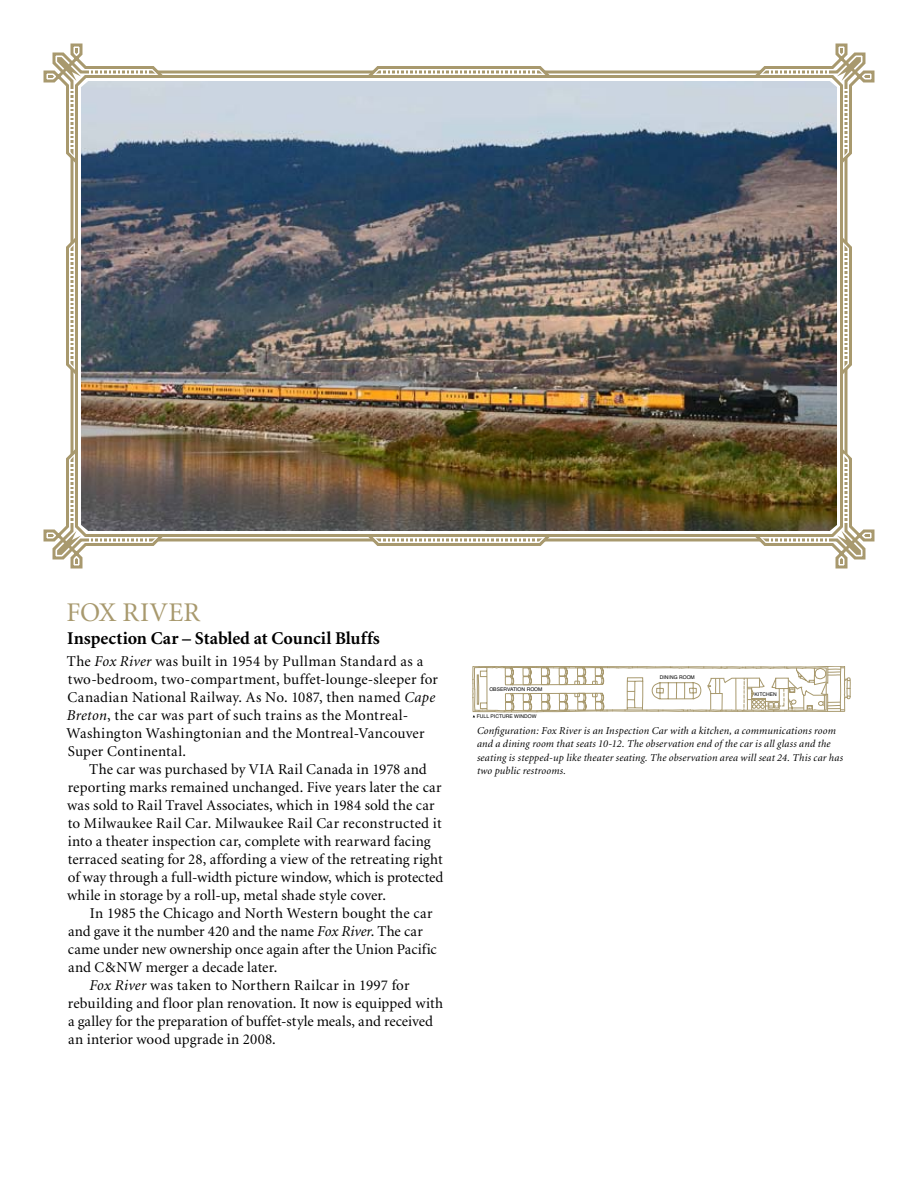
<style>
.page{position:relative;width:918px;height:1188px;background:#fff}
.page>*{position:absolute;margin:0;border:0;box-sizing:border-box;transform-origin:0 0}
.t1{font:27px "Minion";letter-spacing:.01em;color:#a8996e}
.t2{font:700 18px "Minion";color:#000}
.t3{font:15px/18px "Minion";letter-spacing:.01em;color:#000}
.t4{font:italic 10.5px/13.5px "Minion";letter-spacing:.02em;color:#000}
.t5{font:5.1px "Helvetica";color:#000}
.s1{font-style:italic}
</style>
<div class="page">
<svg style="left:472px;top:666px;width:379px;height:52px"></svg>
<svg style="left:44px;top:44px;width:804px;height:190px"></svg>
<svg style="left:365px;top:64px;width:188px;height:17px"></svg>
<svg style="left:66px;top:234px;width:12px;height:69px"></svg>
<svg style="left:44px;top:303px;width:804px;height:265px"></svg>
<svg style="left:365px;top:531px;width:188px;height:16px"></svg>
<svg style="left:837px;top:234px;width:15px;height:144px"></svg>
<svg style="left:752px;top:446px;width:123px;height:122px"></svg>
<svg style="left:752px;top:44px;width:123px;height:122px"></svg>
<img style="left:81px;top:81px;width:756px;height:450px">
<h1 class="t1" style="left:66px;top:599px;width:128px">Fox River</h1>
<p class="t2" style="left:67px;top:629px;width:314px">Inspection Car – Stabled at Council Bluffs</p>
<p class="t3" style="left:67px;top:653px;width:373px">The <span class="s1">Fox River</span> was built in 1954 by Pullman Standard as a two-bedroom, two-compartment, buffet-lounge-sleeper for Canadian National Railway. As No. 1087, then named <span class="s1">Cape Breton</span>, the car was part of such trains as the Montreal-Washington Washingtonian and the Montreal-Vancouver Super Continental.</p>
<p class="t3" style="left:67px;top:761px;width:378px;text-indent:22px">The car was purchased by VIA Rail Canada in 1978 and reporting marks remained unchanged. Five years later the car was sold to Rail Travel Associates, which in 1984 sold the car to Milwaukee Rail Car. Milwaukee Rail Car reconstructed it into a theater inspection car, complete with rearward facing terraced seating for 28, affording a view of the retreating right of way through a full-width picture window, which is protected while in storage by a roll-up, metal shade style cover.</p>
<p class="t3" style="left:90px;top:905px;width:344px">In 1985 the Chicago and North Western bought the car</p>
<p class="t3" style="left:68px;top:923px;width:356px">and gave it the number 420 and the name <span class="s1">Fox River</span>. The car</p>
<p class="t3" style="left:68px;top:941px;width:370px">came under new ownership once again after the Union Pacific</p>
<p class="t3" style="left:68px;top:959px;width:211px">and C&amp;NW merger a decade later.</p>
<p class="t3" style="left:89px;top:977px;width:322px"><span class="s1">Fox River</span> was taken to Northern Railcar in 1997 for</p>
<p class="t3" style="left:68px;top:995px;width:377px">rebuilding and floor plan renovation. It now is equipped with</p>
<p class="t3" style="left:68px;top:1013px;width:366px">a galley for the preparation of buffet-style meals, and received</p>
<p class="t3" style="left:68px;top:1031px;width:209px">an interior wood upgrade in 2008.</p>
<p class="t5" style="left:489px;top:685px;width:55px">OBSERVATION ROOM</p>
<p class="t5" style="left:477px;top:712px;width:61px">FULL PICTURE WINDOW</p>
<p class="t5" style="left:660px;top:673px;width:37px">DINING ROOM</p>
<p class="t5" style="left:755px;top:691px;width:24px">KITCHEN</p>
<p class="t4" style="left:477px;top:724px;width:368px">Configuration: Fox River is an Inspection Car with a kitchen, a communications room and a dining room that seats 10-12. The observation end of the car is all glass and the seating is stepped-up like theater seating. The observation area will seat 24. This car has two public restrooms.</p>
</div>
